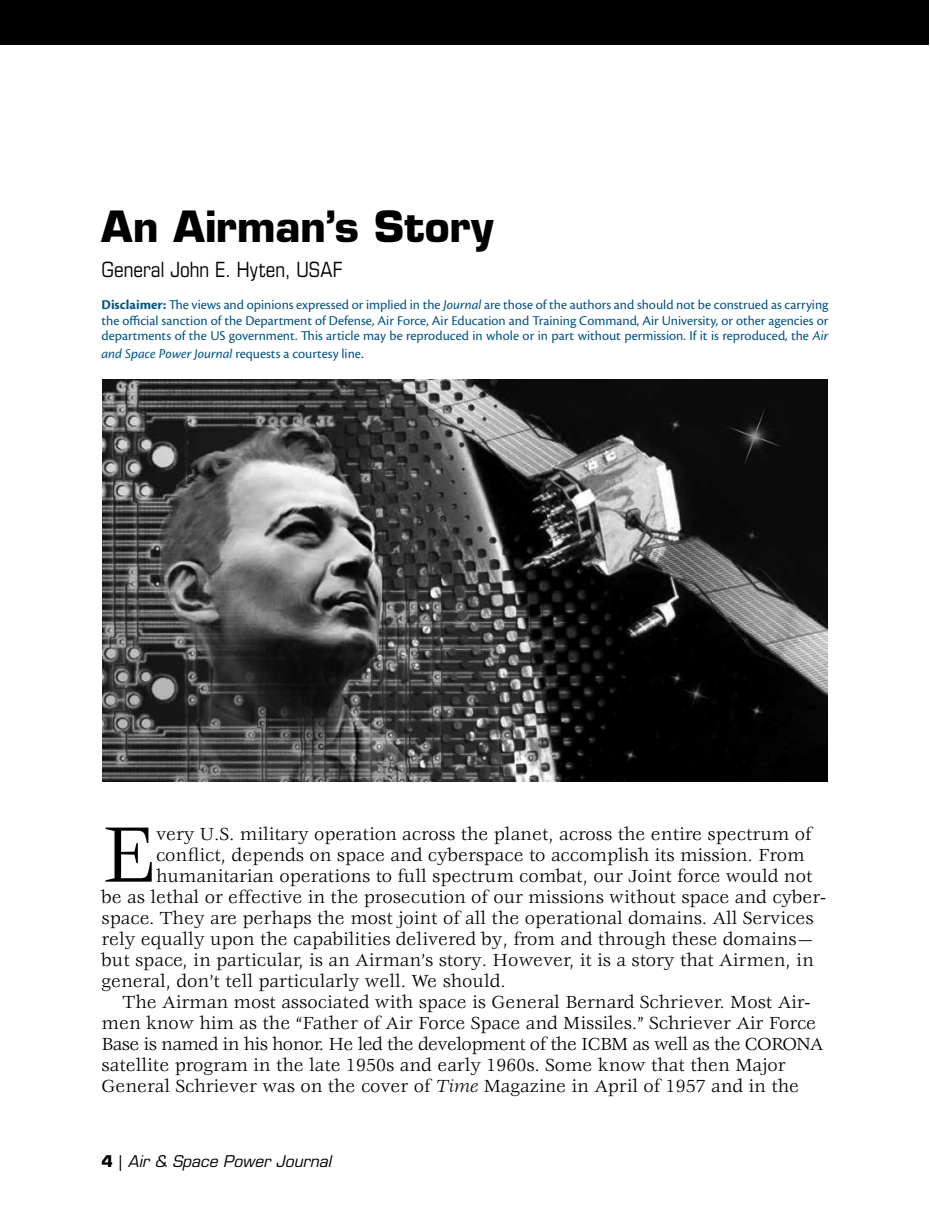
<style>
.page{position:relative;width:930px;height:1229px;background:#fff}
.page>*{position:absolute;margin:0;border:0;box-sizing:border-box;transform-origin:0 0}
.t1{font:86.27px "Veljovic Std";color:#000}
.t2{font:700 42px "Eurostile LT Std";letter-spacing:-.005em;color:#000}
.t3{font:condensed 21px "Eurostile LT Std";color:#000}
.t4{font:19.25px "Veljovic Std";color:#000}
.t5{font:19.25px "Veljovic Std";letter-spacing:-.03em;color:#000}
.t6{font:italic 15.75px "Eurostile LT Std";color:#000}
.t7{font:14px/15.8px "Cronos Pro";color:#005387;text-align:justify}
.s1{font-weight:700}
.s2{font-style:italic}
.s3{color:#00f}
.s4{font-weight:700;font-style:normal}
.s5{font-style:normal}
</style>
<div class="page">
<div style="left:0;top:0;width:928px;height:45px;background:#000"></div>
<img style="left:102px;top:379px;width:725px;height:403px">
<h2 class="t2" style="left:102px;top:200px;width:393px">An Airman’s Story</h2>
<p class="t3" style="left:102px;top:257px;width:242px">General John E. Hyten, USAF</p>
<p class="t7" style="left:102px;top:297px;width:728px"><span class="s1">Disclaimer:</span> The views and opinions expressed or implied in the <span class="s2">Journal</span> are those of the authors and should not be construed as carrying the official sanction of the Department of Defense, Air Force, Air Education and Training Command, Air University, or other agencies or departments of the US government. This article may be reproduced in whole or in part without permission. If it is reproduced, the <span class="s2">Air</span></p>
<p class="t7" style="left:102px;top:346px;width:263px"><span class="s2">and Space Power Journal</span> requests a courtesy line<span class="s3">.</span></p>
<h1 class="t1" style="left:102px;top:807px;width:56px">E</h1>
<p class="t4" style="left:156px;top:823px;width:656px">very U.S. military operation across the planet, across the entire spectrum of</p>
<p class="t4" style="left:156px;top:844px;width:650px">conflict, depends on space and cyberspace to accomplish its mission. From</p>
<p class="t4" style="left:156px;top:865px;width:657px">humanitarian operations to full spectrum combat, our Joint force would not</p>
<p class="t4" style="left:101px;top:886px;width:725px">be as lethal or effective in the prosecution of our missions without space and cyber-</p>
<p class="t4" style="left:101px;top:907px;width:713px">space. They are perhaps the most joint of all the operational domains. All Services</p>
<p class="t4" style="left:101px;top:928px;width:713px">rely equally upon the capabilities delivered by, from and through these domains—</p>
<p class="t4" style="left:101px;top:949px;width:713px">but space, in particular, is an Airman’s story. However, it is a story that Airmen, in</p>
<p class="t4" style="left:101px;top:970px;width:405px">general, don’t tell particularly well. We should.</p>
<p class="t4" style="left:122px;top:991px;width:689px">The Airman most associated with space is General Bernard Schriever. Most Air-</p>
<p class="t4" style="left:101px;top:1012px;width:716px">men know him as the “Father of Air Force Space and Missiles.” Schriever Air Force</p>
<p class="t5" style="left:101px;top:1033px;width:723px">Base is named in his honor. He led the development of the ICBM as well as the CORONA</p>
<p class="t4" style="left:101px;top:1054px;width:685px">satellite program in the late 1950s and early 1960s. Some know that then Major</p>
<p class="t4" style="left:101px;top:1075px;width:699px">General Schriever was on the cover of <span class="s2">Time</span> Magazine in April of 1957 and in the</p>
<p class="t6" style="left:102px;top:1152px;width:231px"><span class="s4">4</span> <span class="s5">|</span> Air &amp; Space Power Journal</p>
</div>
